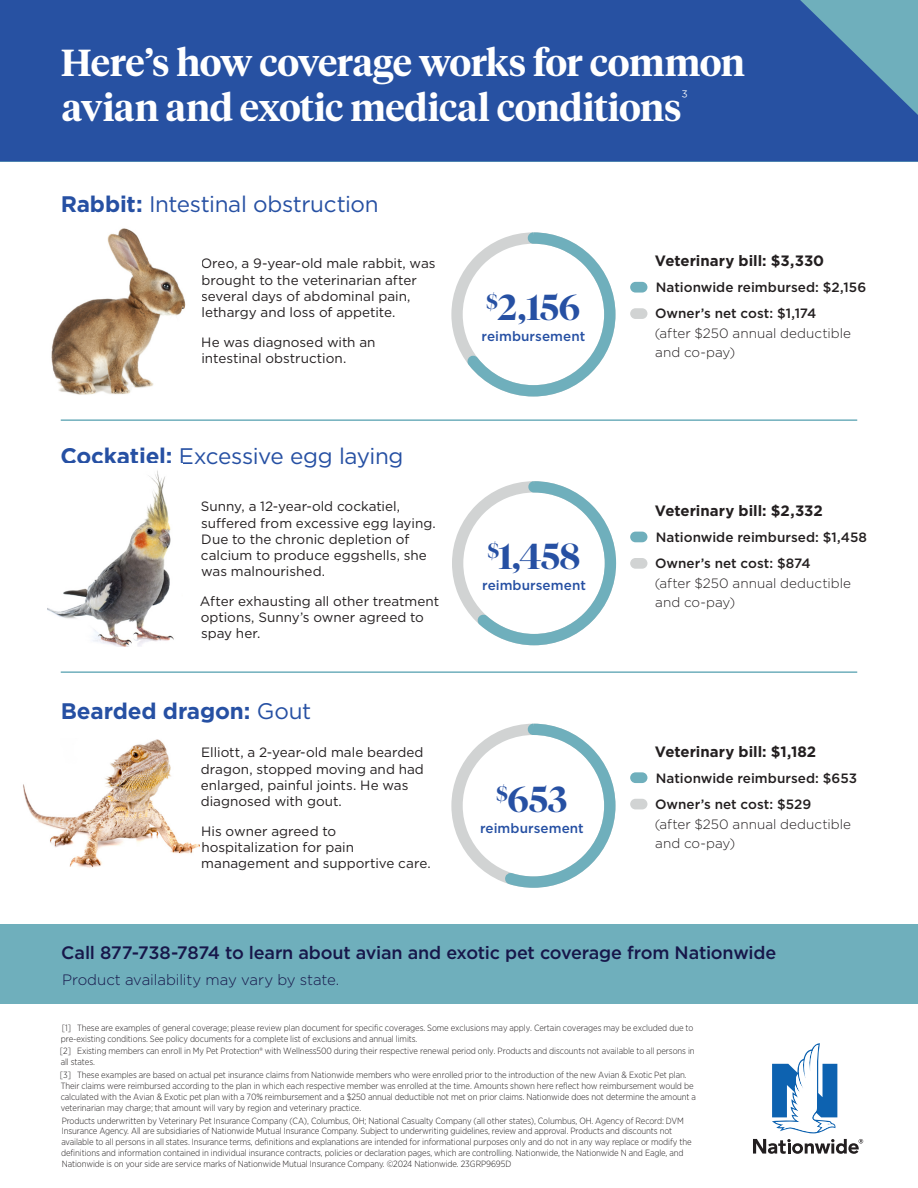
<style>
.page{position:relative;width:918px;height:1188px;background:#fff}
.page>*{position:absolute;margin:0;border:0;box-sizing:border-box;transform-origin:0 0}
.t1{font:600 37.5px/45px "Tiempos Headline";letter-spacing:-.015em;color:#fff}
.titles{font:600 36px "Tiempos Fine";letter-spacing:-.01em;color:#2650a3}
.titles-2{font:22.5px "Gotham";letter-spacing:-.015em;color:#2650a3}
.titles-3{font:700 22.5px "Gotham";letter-spacing:-.005em;color:#2650a3}
.t2{font:500 18px "Gotham";letter-spacing:-.015em;color:#17174a}
.body{font:700 15px "Gotham";color:#231f20}
.t3{font:300 15px "Gotham";letter-spacing:-.005em;color:#17174a}
.body-2{font:13.5px/16.2px "Gotham";color:#231f20}
.body-3{font:500 13.5px "Gotham";color:#231f20}
.body-4{font:300 13.5px/19.5px "Gotham";letter-spacing:.005em;color:#231f20}
.titles-4{font:500 13.5px "Gotham";letter-spacing:.005em;color:#2650a3}
.t4{font:300 9px/10.8px "Gotham Narrow";letter-spacing:-.01em;color:#231f20}
.s1{font-weight:700}
.s2{font-weight:400}
</style>
<div class="page">
<div style="left:0;top:0;width:918px;height:161px;background:#2751a2"></div>
<div style="left:630px;top:282px;width:17px;height:11px;background:#6fafbc;border-radius:5px"></div>
<div style="left:630px;top:308px;width:17px;height:11px;background:#d1d3d3;border-radius:5px"></div>
<hr style="left:61px;top:419px;width:796px;height:2px;background:#6fafbc">
<hr style="left:61px;top:671px;width:796px;height:2px;background:#6fafbc">
<div style="left:0;top:924px;width:918px;height:80px;background:#6fafbc"></div>
<svg style="left:451px;top:232px;width:165px;height:165px"></svg>
<img style="left:48px;top:470px;width:126px;height:176px">
<div style="left:630px;top:532px;width:17px;height:10px;background:#6fafbc;border-radius:5px"></div>
<div style="left:630px;top:558px;width:17px;height:11px;background:#d1d3d3;border-radius:5px"></div>
<svg style="left:452px;top:481px;width:165px;height:165px"></svg>
<img style="left:23px;top:739px;width:176px;height:129px">
<div style="left:630px;top:772px;width:17px;height:11px;background:#6fafbc;border-radius:5px"></div>
<div style="left:630px;top:799px;width:17px;height:10px;background:#d1d3d3;border-radius:5px"></div>
<svg style="left:451px;top:723px;width:165px;height:165px"></svg>
<svg style="left:753px;top:1139px;width:110px;height:15px"></svg>
<svg style="left:772px;top:1043px;width:65px;height:90px"></svg>
<img style="left:51px;top:228px;width:135px;height:167px">
<h1 class="t1" style="left:61px;top:39px;width:686px">Here’s how coverage works for common avian and exotic medical conditions<sup>³</sup></h1>
<h2 class="titles-2" style="left:61px;top:190px;width:320px"><span class="s1">Rabbit:</span> Intestinal obstruction</h2>
<p class="body-2" style="left:201px;top:255px;width:236px">Oreo, a 9-year-old male rabbit, was brought to the veterinarian after several days of abdominal pain, lethargy and loss of appetite.</p>
<p class="body-2" style="left:201px;top:334px;width:176px">He was diagnosed with an</p>
<p class="body-2" style="left:201px;top:350px;width:146px">intestinal obstruction.</p>
<h2 class="titles-2" style="left:60px;top:442px;width:345px"><span class="s1">Cockatiel:</span> Excessive egg laying</h2>
<p class="body-2" style="left:201px;top:498px;width:236px">Sunny, a 12-year-old cockatiel, suffered from excessive egg laying.<br>Due to the chronic depletion of calcium to produce eggshells, she was malnourished.</p>
<p class="body-2" style="left:200px;top:593px;width:241px">After exhausting all other treatment options, Sunny’s owner agreed to spay her.</p>
<h2 class="titles-3" style="left:61px;top:696px;width:252px">Bearded dragon: <span class="s2">Gout</span></h2>
<p class="body-2" style="left:201px;top:744px;width:225px">Elliott, a 2-year-old male bearded dragon, stopped moving and had enlarged, painful joints. He was diagnosed with gout.</p>
<p class="body-2" style="left:201px;top:823px;width:231px">His owner agreed to hospitalization for pain management and supportive care.</p>
<h2 class="titles" style="left:487px;top:286px;width:95px"><sup>$</sup>2,156</h2>
<h2 class="titles-4" style="left:482px;top:327px;width:105px">reimbursement</h2>
<p class="titles" style="left:488px;top:535px;width:94px"><sup>$</sup>1,458</p>
<p class="titles-4" style="left:482px;top:576px;width:105px">reimbursement</p>
<h2 class="titles" style="left:497px;top:777px;width:72px"><sup>$</sup>653</h2>
<h2 class="titles-4" style="left:480px;top:819px;width:105px">reimbursement</h2>
<p class="body" style="left:655px;top:251px;width:171px">Veterinary bill: $3,330</p>
<p class="body-3" style="left:656px;top:279px;width:212px">Nationwide reimbursed: $2,156</p>
<p class="body-3" style="left:655px;top:305px;width:163px">Owner’s net cost: $1,174</p>
<p class="body-4" style="left:655px;top:323px;width:198px">(after $250 annual deductible and co-pay)</p>
<p class="body" style="left:655px;top:501px;width:169px">Veterinary bill: $2,332</p>
<p class="body-3" style="left:656px;top:529px;width:213px">Nationwide reimbursed: $1,458</p>
<p class="body-3" style="left:655px;top:555px;width:157px">Owner’s net cost: $874</p>
<p class="body-4" style="left:655px;top:573px;width:198px">(after $250 annual deductible and co-pay)</p>
<p class="body" style="left:655px;top:741px;width:163px">Veterinary bill: $1,182</p>
<p class="body-3" style="left:656px;top:769px;width:203px">Nationwide reimbursed: $653</p>
<p class="body-3" style="left:655px;top:796px;width:158px">Owner’s net cost: $529</p>
<p class="body-4" style="left:655px;top:814px;width:198px">(after $250 annual deductible and co-pay)</p>
<h3 class="t2" style="left:61px;top:941px;width:716px">Call 877-738-7874 to learn about avian and exotic pet coverage from Nationwide</h3>
<h3 class="t3" style="left:62px;top:970px;width:279px">Product availability may vary by state.</h3>
<p class="t4" style="left:61px;top:1022px;width:634px">[1] These are examples of general coverage; please review plan document for specific coverages. Some exclusions may apply. Certain coverages may be excluded due to pre-existing conditions. See policy documents for a complete list of exclusions and annual limits.</p>
<p class="t4" style="left:60px;top:1046px;width:636px">[2] Existing members can enroll in My Pet Protection® with Wellness500 during their respective renewal period only. Products and discounts not available to all persons in all states.</p>
<p class="t4" style="left:60px;top:1069px;width:638px">[3] These examples are based on actual pet insurance claims from Nationwide members who were enrolled prior to the introduction of the new Avian &amp; Exotic Pet plan.<br>Their claims were reimbursed according to the plan in which each respective member was enrolled at the time. Amounts shown here reflect how reimbursement would be calculated with the Avian &amp; Exotic pet plan with a 70% reimbursement and a $250 annual deductible not met on prior claims. Nationwide does not determine the amount a veterinarian may charge; that amount will vary by region and veterinary practice.</p>
<p class="t4" style="left:61px;top:1115px;width:632px">Products underwritten by Veterinary Pet Insurance Company (CA), Columbus, OH; National Casualty Company (all other states), Columbus, OH. Agency of Record: DVM Insurance Agency. All are subsidiaries of Nationwide Mutual Insurance Company. Subject to underwriting guidelines, review and approval. Products and discounts not available to all persons in all states. Insurance terms, definitions and explanations are intended for informational purposes only and do not in any way replace or modify the definitions and information contained in individual insurance contracts, policies or declaration pages, which are controlling. Nationwide, the Nationwide N and Eagle, and Nationwide is on your side are service marks of Nationwide Mutual Insurance Company. ©2024 Nationwide. 23GRP9695D</p>
</div>
